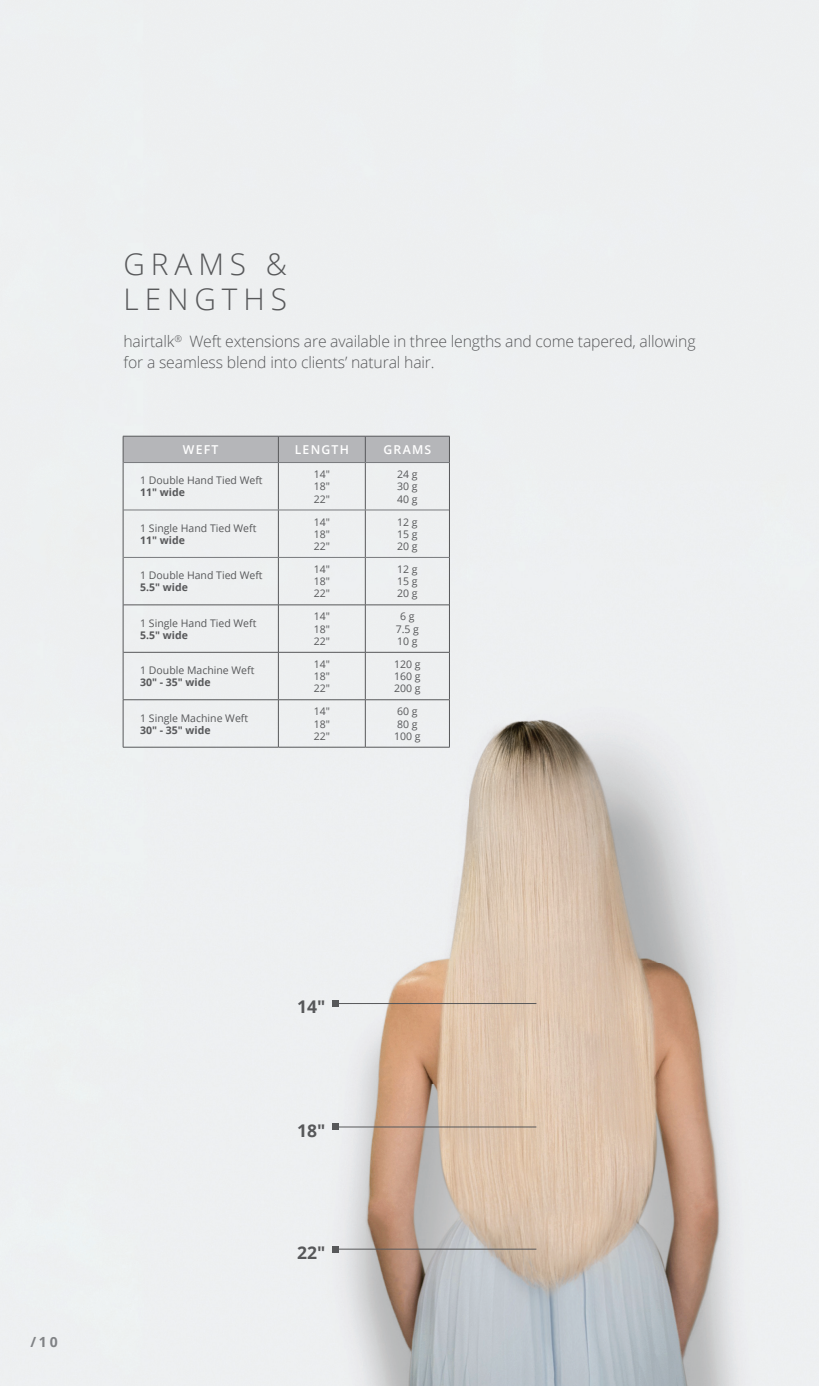
<style>
.page{position:relative;width:819px;height:1386px;background:#fff}
.page>*{position:absolute;margin:0;border:0;box-sizing:border-box;transform-origin:0 0}
.t1{font:300 29.75px/35.7px "Open Sans";letter-spacing:.2em;color:#57585a}
.t2{font:700 17.5px "Open Sans";color:#57585a}
.t3{font:300 15.75px/21px "Open Sans";letter-spacing:-.01em;color:#57585a}
.t4{font:700 14px "Open Sans";color:#808285}
.t5{font:600 12.25px "Open Sans";letter-spacing:.1em;color:#fff}
.t6{font:10.5px/12.2px "Open Sans";color:#57585a;text-align:justify}
.t7{font:700 10.5px "Open Sans";color:#57585a}
</style>
<div class="page">
<img style="left:0;top:0;width:819px;height:1386px">
<hr style="left:336px;top:1003px;width:200px;height:1px;background:#57585a">
<div style="left:333px;top:1000px;width:6px;height:7px;background:#57585a"></div>
<hr style="left:336px;top:1127px;width:200px;height:1px;background:#57585a">
<svg style="left:333px;top:1124px;width:6px;height:6px"></svg>
<hr style="left:336px;top:1249px;width:200px;height:1px;background:#57585a">
<svg style="left:333px;top:1246px;width:6px;height:6px"></svg>
<div style="left:123px;top:436px;width:327px;height:27px;background:#b5b6b9"></div>
<hr style="left:123px;top:463px;width:1px;height:47px;background:#57585a">
<hr style="left:123px;top:462px;width:155px;height:1px;background:#787a7d">
<hr style="left:278px;top:463px;width:1px;height:47px;background:#57585a">
<hr style="left:278px;top:462px;width:87px;height:1px;background:#787a7d">
<hr style="left:365px;top:463px;width:1px;height:47px;background:#57585a">
<hr style="left:365px;top:462px;width:84px;height:1px;background:#787a7d">
<hr style="left:449px;top:463px;width:1px;height:47px;background:#57585a">
<hr style="left:123px;top:510px;width:1px;height:47px;background:#57585a">
<hr style="left:123px;top:510px;width:155px;height:1px;background:#787a7d">
<hr style="left:278px;top:510px;width:1px;height:47px;background:#57585a">
<hr style="left:278px;top:510px;width:87px;height:1px;background:#787a7d">
<hr style="left:365px;top:510px;width:1px;height:47px;background:#57585a">
<hr style="left:365px;top:510px;width:84px;height:1px;background:#787a7d">
<hr style="left:449px;top:510px;width:1px;height:47px;background:#57585a">
<hr style="left:123px;top:557px;width:1px;height:48px;background:#57585a">
<hr style="left:123px;top:557px;width:155px;height:1px;background:#787a7d">
<hr style="left:278px;top:558px;width:1px;height:47px;background:#57585a">
<hr style="left:278px;top:557px;width:87px;height:1px;background:#787a7d">
<hr style="left:365px;top:558px;width:1px;height:47px;background:#57585a">
<hr style="left:365px;top:557px;width:84px;height:1px;background:#787a7d">
<hr style="left:449px;top:557px;width:1px;height:48px;background:#57585a">
<hr style="left:123px;top:605px;width:1px;height:47px;background:#57585a">
<hr style="left:123px;top:605px;width:155px;height:1px;background:#57585a">
<hr style="left:278px;top:605px;width:1px;height:47px;background:#57585a">
<hr style="left:278px;top:605px;width:87px;height:1px;background:#57585a">
<hr style="left:365px;top:605px;width:1px;height:47px;background:#57585a">
<hr style="left:365px;top:605px;width:84px;height:1px;background:#57585a">
<hr style="left:449px;top:605px;width:1px;height:47px;background:#57585a">
<hr style="left:123px;top:652px;width:1px;height:47px;background:#57585a">
<hr style="left:123px;top:652px;width:155px;height:1px;background:#57585a">
<hr style="left:278px;top:653px;width:1px;height:46px;background:#57585a">
<hr style="left:278px;top:652px;width:87px;height:1px;background:#57585a">
<hr style="left:365px;top:653px;width:1px;height:46px;background:#57585a">
<hr style="left:365px;top:652px;width:84px;height:1px;background:#57585a">
<hr style="left:449px;top:652px;width:1px;height:47px;background:#57585a">
<hr style="left:123px;top:700px;width:1px;height:47px;background:#57585a">
<hr style="left:123px;top:699px;width:155px;height:1px;background:#57585a">
<hr style="left:123px;top:747px;width:155px;height:1px;background:#57585a">
<hr style="left:278px;top:700px;width:1px;height:47px;background:#57585a">
<hr style="left:278px;top:699px;width:87px;height:1px;background:#57585a">
<hr style="left:278px;top:747px;width:87px;height:1px;background:#57585a">
<hr style="left:365px;top:700px;width:1px;height:47px;background:#57585a">
<hr style="left:365px;top:699px;width:85px;height:1px;background:#57585a">
<hr style="left:449px;top:700px;width:1px;height:47px;background:#57585a">
<hr style="left:365px;top:747px;width:85px;height:1px;background:#57585a">
<h1 class="t1" style="left:123px;top:245px;width:165px">GRAMS &amp;<br>LENGTHS</h1>
<h3 class="t3" style="left:123px;top:330px;width:574px">hairtalk<sup>®</sup> Weft extensions are available in three lengths and come tapered, allowing for a seamless blend into clients’ natural hair.</h3>
<p class="t5" style="left:183px;top:441px;width:37px">WEFT</p>
<p class="t5" style="left:295px;top:441px;width:56px">LENGTH</p>
<p class="t5" style="left:384px;top:441px;width:49px">GRAMS</p>
<p class="t6" style="left:140px;top:474px;width:124px">1 Double Hand Tied Weft</p>
<p class="t7" style="left:140px;top:485px;width:46px">11″ wide</p>
<p class="t6" style="left:314px;top:468px;width:18px">14″ 18″ 22″</p>
<p class="t6" style="left:397px;top:468px;width:22px">24 g 30 g 40 g</p>
<p class="t6" style="left:140px;top:521px;width:118px">1 Single Hand Tied Weft</p>
<p class="t7" style="left:140px;top:533px;width:46px">11″ wide</p>
<p class="t6" style="left:314px;top:515px;width:18px">14″ 18″ 22″</p>
<p class="t6" style="left:397px;top:515px;width:22px">12 g 15 g 20 g</p>
<p class="t6" style="left:140px;top:569px;width:124px">1 Double Hand Tied Weft</p>
<p class="t7" style="left:140px;top:580px;width:49px">5.5″ wide</p>
<p class="t6" style="left:314px;top:563px;width:18px">14″ 18″ 22″</p>
<p class="t6" style="left:397px;top:563px;width:22px">12 g 15 g 20 g</p>
<p class="t6" style="left:140px;top:616px;width:118px">1 Single Hand Tied Weft</p>
<p class="t7" style="left:140px;top:628px;width:49px">5.5″ wide</p>
<p class="t6" style="left:314px;top:610px;width:18px">14″ 18″ 22″</p>
<p class="t6" style="left:396px;top:610px;width:25px;text-align:center">6 g<br>7.5 g<br>10 g</p>
<p class="t6" style="left:140px;top:664px;width:116px">1 Double Machine Weft</p>
<p class="t7" style="left:140px;top:675px;width:72px">30″ - 35″ wide</p>
<p class="t6" style="left:314px;top:658px;width:18px">14″ 18″ 22″</p>
<p class="t6" style="left:394px;top:658px;width:28px">120 g 160 g 200 g</p>
<p class="t6" style="left:140px;top:711px;width:110px">1 Single Machine Weft</p>
<p class="t7" style="left:140px;top:723px;width:72px">30″ - 35″ wide</p>
<p class="t6" style="left:314px;top:705px;width:18px">14″ 18″ 22″</p>
<p class="t6" style="left:394px;top:705px;width:28px;text-align:left">60 g<br>80 g<br>100 g</p>
<h3 class="t4" style="left:30px;top:1332px;width:29px">/10</h3>
<h2 class="t2" style="left:297px;top:994px;width:30px">14"</h2>
<h2 class="t2" style="left:297px;top:1119px;width:30px">18"</h2>
<h2 class="t2" style="left:297px;top:1241px;width:30px">22"</h2>
</div>
